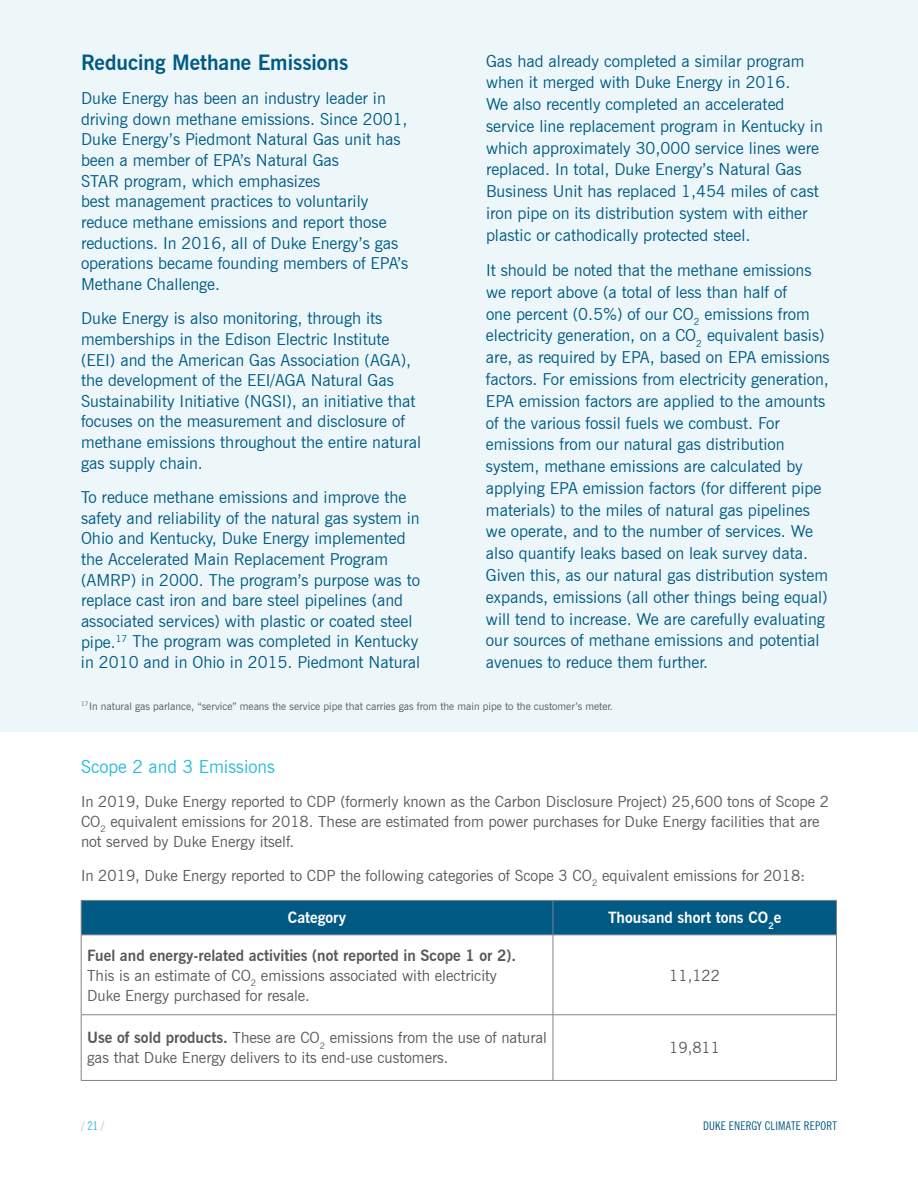
<style>
.page{position:relative;width:918px;height:1188px;background:#fff}
.page>*{position:absolute;margin:0;border:0;box-sizing:border-box;transform-origin:0 0}
.t1{font:700 21px "News Gothic BT";color:#005a84}
.t2{font:18px "News Gothic BT";color:#27bcd7}
.t3{font:16.5px/21.8px "News Gothic BT";color:#005a84}
.t4{font:15.3px/20.1px "News Gothic BT";color:#58595b}
.t5{font:700 15.3px "News Gothic BT";color:#fff}
.t6{font:condensed 12px "News Gothic BT";letter-spacing:.02em;color:#005a84}
.t7{font:condensed 12px "News Gothic BT";color:#bcbec0}
.t8{font:10.5px "News Gothic BT";color:#58595b}
.s1{font-weight:700}
.s2{color:#27bcd7}
</style>
<div class="page">
<div style="left:0;top:0;width:918px;height:731px;background:#edf7fa"></div>
<div style="left:82px;top:901px;width:754px;height:34px;background:#005a84"></div>
<hr style="left:553px;top:901px;width:1px;height:34px;background:#808285">
<hr style="left:81px;top:935px;width:1px;height:80px;background:#808285">
<hr style="left:553px;top:935px;width:1px;height:80px;background:#808285">
<hr style="left:836px;top:935px;width:1px;height:80px;background:#808285">
<hr style="left:81px;top:1015px;width:472px;height:1px;background:#808285">
<hr style="left:81px;top:1015px;width:1px;height:65px;background:#808285">
<hr style="left:553px;top:1015px;width:284px;height:1px;background:#808285">
<hr style="left:553px;top:1015px;width:1px;height:65px;background:#808285">
<hr style="left:836px;top:1015px;width:1px;height:65px;background:#808285">
<hr style="left:81px;top:1080px;width:472px;height:1px;background:#808285">
<hr style="left:553px;top:1080px;width:284px;height:1px;background:#808285">
<hr style="left:81px;top:900px;width:472px;height:1px;background:#808285">
<hr style="left:81px;top:901px;width:1px;height:34px;background:#808285">
<hr style="left:553px;top:900px;width:284px;height:1px;background:#808285">
<hr style="left:836px;top:901px;width:1px;height:34px;background:#808285">
<hr style="left:81px;top:935px;width:472px;height:1px;background:#808285">
<hr style="left:553px;top:935px;width:284px;height:1px;background:#808285">
<p class="t3" style="left:486px;top:50px;width:338px">Gas had already completed a similar program when it merged with Duke Energy in 2016.<br>We also recently completed an accelerated service line replacement program in Kentucky in which approximately 30,000 service lines were replaced. In total, Duke Energy’s Natural Gas Business Unit has replaced 1,454 miles of cast iron pipe on its distribution system with either plastic or cathodically protected steel.</p>
<p class="t3" style="left:486px;top:259px;width:345px">It should be noted that the methane emissions we report above (a total of less than half of<br>one percent (0.5%) of our CO<sub>2</sub> emissions from electricity generation, on a CO<sub>2</sub> equivalent basis) are, as required by EPA, based on EPA emissions factors. For emissions from electricity generation, EPA emission factors are applied to the amounts of the various fossil fuels we combust. For emissions from our natural gas distribution system, methane emissions are calculated by applying EPA emission factors (for different pipe materials) to the miles of natural gas pipelines we operate, and to the number of services. We also quantify leaks based on leak survey data.<br>Given this, as our natural gas distribution system expands, emissions (all other things being equal) will tend to increase. We are carefully evaluating our sources of methane emissions and potential avenues to reduce them further.</p>
<p class="t1" style="left:81px;top:50px;width:269px">Reducing Methane Emissions</p>
<p class="t3" style="left:81px;top:88px;width:329px;line-height:20.7px">Duke Energy has been an industry leader in driving down methane emissions. Since 2001, Duke Energy’s Piedmont Natural Gas unit has been a member of EPA’s Natural Gas<br>STAR program, which emphasizes<br>best management practices to voluntarily reduce methane emissions and report those reductions. In 2016, all of Duke Energy’s gas operations became founding members of EPA’s Methane Challenge.</p>
<p class="t3" style="left:81px;top:308px;width:342px;line-height:20.7px">Duke Energy is also monitoring, through its memberships in the Edison Electric Institute (EEI) and the American Gas Association (AGA), the development of the EEI/AGA Natural Gas Sustainability Initiative (NGSI), an initiative that focuses on the measurement and disclosure of methane emissions throughout the entire natural gas supply chain.</p>
<p class="t3" style="left:81px;top:487px;width:341px;line-height:20.7px">To reduce methane emissions and improve the safety and reliability of the natural gas system in Ohio and Kentucky, Duke Energy implemented the Accelerated Main Replacement Program (AMRP) in 2000. The program’s purpose was to replace cast iron and bare steel pipelines (and associated services) with plastic or coated steel pipe.<sup>17</sup> The program was completed in Kentucky in 2010 and in Ohio in 2015. Piedmont Natural</p>
<p class="t8" style="left:81px;top:700px;width:534px"><sup>17</sup>In natural gas parlance, “service” means the service pipe that carries gas from the main pipe to the customer’s meter.</p>
<p class="t2" style="left:81px;top:756px;width:196px">Scope 2 and 3 Emissions</p>
<p class="t4" style="left:81px;top:791px;width:750px">In 2019, Duke Energy reported to CDP (formerly known as the Carbon Disclosure Project) 25,600 tons of Scope 2<br>CO<sub>2</sub> equivalent emissions for 2018. These are estimated from power purchases for Duke Energy facilities that are not served by Duke Energy itself.</p>
<p class="t4" style="left:81px;top:865px;width:726px">In 2019, Duke Energy reported to CDP the following categories of Scope 3 CO<sub>2</sub> equivalent emissions for 2018:</p>
<p class="t5" style="left:288px;top:909px;width:60px">Category</p>
<p class="t5" style="left:608px;top:909px;width:175px">Thousand short tons CO<sub>2</sub>e</p>
<p class="t4" style="left:87px;top:945px;width:430px"><span class="s1">Fuel and energy-related activities (not reported in Scope 1 or 2).<br></span>This is an estimate of CO<sub>2</sub> emissions associated with electricity<br>Duke Energy purchased for resale.</p>
<p class="t4" style="left:669px;top:965px;width:52px">11,122</p>
<p class="t4" style="left:87px;top:1028px;width:461px"><span class="s1">Use of sold products.</span> These are CO<sub>2</sub> emissions from the use of natural gas that Duke Energy delivers to its end-use customers.</p>
<p class="t4" style="left:669px;top:1038px;width:52px">19,811</p>
<p class="t7" style="left:81px;top:1118px;width:25px">/ <span class="s2">21</span> /</p>
<p class="t6" style="left:703px;top:1118px;width:135px">DUKE ENERGY CLIMATE REPORT</p>
</div>
